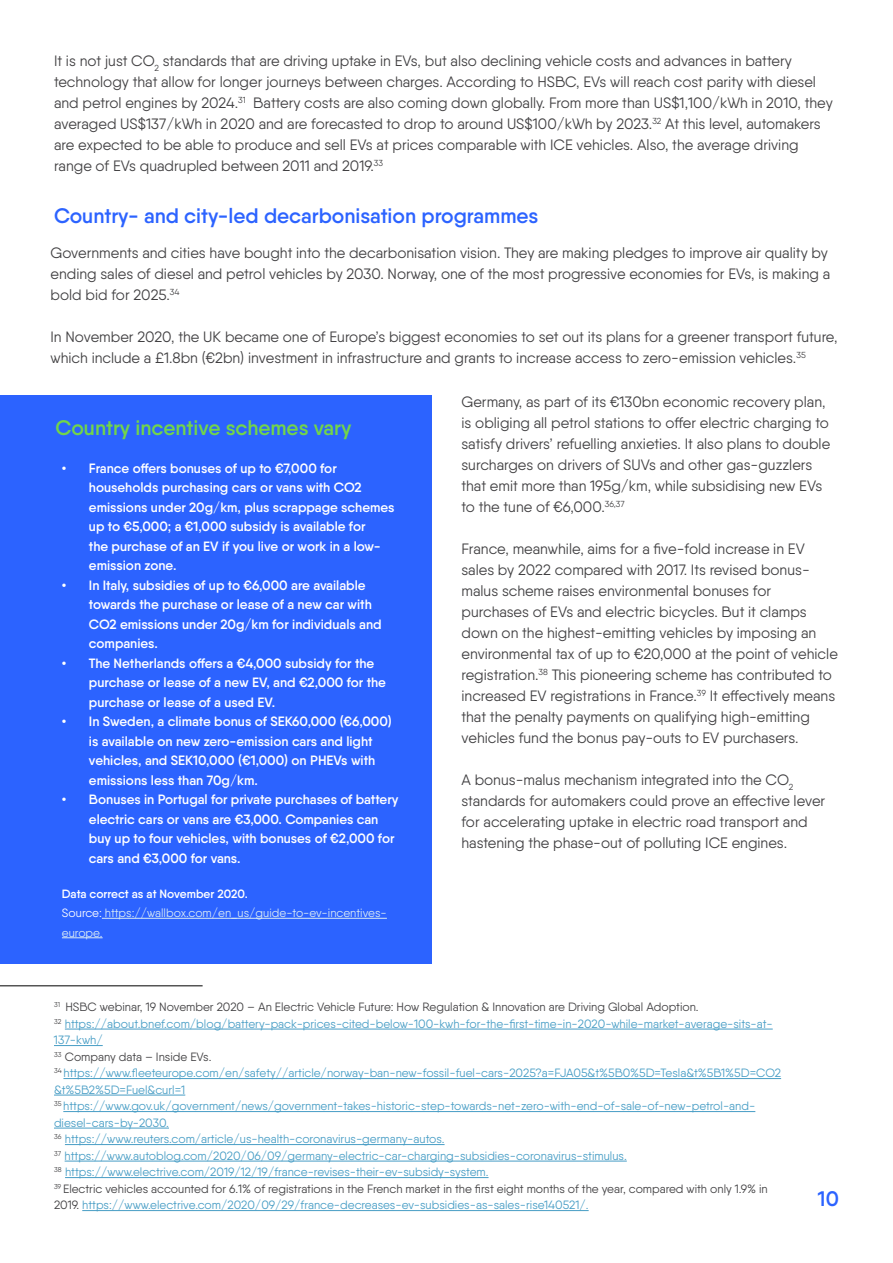
<style>
.page{position:relative;width:893px;height:1263px;background:#fff}
.page>*{position:absolute;margin:0;border:0;box-sizing:border-box;transform-origin:0 0}
.t1{font:600 21px "Qanelas";color:#2c63ff}
.t2{font:600 21px "Qanelas";color:#72d54a}
.t3{font:15px/21px "Qanelas";color:#414042}
.t4{font:600 13.5px/19.5px "Qanelas";color:#fff}
.t5{font:12px/16.5px "Qanelas";color:#479dc5}
.t6{font:12px/19.5px "Qanelas";color:#daebf4}
.s1{font-weight:600;color:#fff}
.s2{color:#fff}
.s3{color:#414042}
</style>
<div class="page">
<hr style="left:0;top:985px;width:203px;height:1px;background:#000">
<hr style="left:65px;top:1029px;width:708px;height:1px;background:#479dc5">
<hr style="left:54px;top:1045px;width:49px;height:1px;background:#479dc5">
<hr style="left:63px;top:1078px;width:718px;height:1px;background:#479dc5">
<hr style="left:54px;top:1095px;width:131px;height:1px;background:#479dc5">
<hr style="left:63px;top:1111px;width:692px;height:1px;background:#479dc5">
<hr style="left:54px;top:1128px;width:115px;height:1px;background:#479dc5">
<hr style="left:65px;top:1144px;width:380px;height:1px;background:#479dc5">
<hr style="left:65px;top:1161px;width:562px;height:1px;background:#479dc5">
<hr style="left:65px;top:1177px;width:424px;height:1px;background:#479dc5">
<hr style="left:82px;top:1210px;width:507px;height:1px;background:#479dc5">
<div style="left:0;top:395px;width:431px;height:568px;background:#2c63ff"></div>
<hr style="left:102px;top:918px;width:285px;height:1px;background:#daebf4">
<hr style="left:62px;top:937px;width:41px;height:1px;background:#daebf4">
<p class="t3" style="left:54px;top:50px;width:780px">It is not just CO<sub>2</sub> standards that are driving uptake in EVs, but also declining vehicle costs and advances in battery technology that allow for longer journeys between charges. According to HSBC, EVs will reach cost parity with diesel and petrol engines by 2024.<sup>31</sup> Battery costs are also coming down globally. From more than US$1,100/kWh in 2010, they averaged US$137/kWh in 2020 and are forecasted to drop to around US$100/kWh by 2023.<sup>32</sup> At this level, automakers are expected to be able to produce and sell EVs at prices comparable with ICE vehicles. Also, the average driving range of EVs quadrupled between 2011 and 2019.<sup>33</sup></p>
<h1 class="t1" style="left:54px;top:202px;width:486px">Country- and city-led decarbonisation programmes</h1>
<p class="t3" style="left:51px;top:242px;width:781px">Governments and cities have bought into the decarbonisation vision. They are making pledges to improve air quality by ending sales of diesel and petrol vehicles by 2030. Norway, one of the most progressive economies for EVs, is making a bold bid for 2025.<sup>34</sup></p>
<p class="t3" style="left:51px;top:326px;width:789px">In November 2020, the UK became one of Europe’s biggest economies to set out its plans for a greener transport future, which include a £1.8bn (€2bn) investment in infrastructure and grants to increase access to zero-emission vehicles.<sup>35</sup></p>
<h1 class="t2" style="left:56px;top:415px;width:297px">Country incentive schemes vary</h1>
<p class="t4" style="left:89px;top:458px;width:307px;text-indent:-27px">• France offers bonuses of up to €7,000 for households purchasing cars or vans with CO2 emissions under 20g/km, plus scrappage schemes up to €5,000; a €1,000 subsidy is available for<br>the purchase of an EV if you live or work in a low&shy;emission zone.</p>
<p class="t4" style="left:89px;top:575px;width:294px;text-indent:-27px">• In Italy, subsidies of up to €6,000 are available towards the purchase or lease of a new car with CO2 emissions under 20g/km for individuals and companies.</p>
<p class="t4" style="left:89px;top:653px;width:299px;text-indent:-27px">• The Netherlands offers a €4,000 subsidy for the purchase or lease of a new EV, and €2,000 for the purchase or lease of a used EV.</p>
<p class="t4" style="left:89px;top:712px;width:304px;text-indent:-27px">• In Sweden, a climate bonus of SEK60,000 (€6,000) is available on new zero-emission cars and light vehicles, and SEK10,000 (€1,000) on PHEVs with emissions less than 70g/km.</p>
<p class="t4" style="left:89px;top:789px;width:311px;text-indent:-27px">• Bonuses in Portugal for private purchases of battery electric cars or vans are €3,000. Companies can buy up to four vehicles, with bonuses of €2,000 for cars and €3,000 for vans.</p>
<p class="t6" style="left:62px;top:883px;width:326px"><span class="s1">Data correct as at November 2020.<br></span><span class="s2">Source:</span> https://wallbox.com/en_us/guide-to-ev-incentives&shy;europe.</p>
<p class="t3" style="left:461px;top:391px;width:370px">Germany, as part of its €130bn economic recovery plan, is obliging all petrol stations to offer electric charging to satisfy drivers’ refuelling anxieties. It also plans to double surcharges on drivers of SUVs and other gas-guzzlers that emit more than 195g/km, while subsidising new EVs to the tune of €6,000.<sup>36,37</sup></p>
<p class="t3" style="left:461px;top:538px;width:378px">France, meanwhile, aims for a five-fold increase in EV sales by 2022 compared with 2017. Its revised bonus&shy;malus scheme raises environmental bonuses for purchases of EVs and electric bicycles. But it clamps down on the highest-emitting vehicles by imposing an environmental tax of up to €20,000 at the point of vehicle registration.<sup>38</sup> This pioneering scheme has contributed to increased EV registrations in France.<sup>39</sup> It effectively means that the penalty payments on qualifying high-emitting vehicles fund the bonus pay-outs to EV purchasers.</p>
<p class="t3" style="left:461px;top:769px;width:365px">A bonus-malus mechanism integrated into the CO<sub>2 </sub>standards for automakers could prove an effective lever for accelerating uptake in electric road transport and hastening the phase-out of polluting ICE engines.</p>
<p class="t5" style="left:54px;top:999px;width:729px"><sup>31</sup> <span class="s3">HSBC webinar, 19 November 2020 – An Electric Vehicle Future: How Regulation &amp; Innovation are Driving Global Adoption.<br></span><sup>32</sup> https://about.bnef.com/blog/battery-pack-prices-cited-below-100-kwh-for-the-first-time-in-2020-while-market-average-sits-at-137-kwh/<br><sup>33</sup> <span class="s3">Company data – Inside EVs.<br></span><sup>34</sup> https://www.fleeteurope.com/en/safety//article/norway-ban-new-fossil-fuel-cars-2025?a=FJA05&amp;t%5B0%5D=Tesla&amp;t%5B1%5D=CO2 &amp;t%5B2%5D=Fuel&amp;curl=1<br><sup>35</sup> https://www.gov.uk/government/news/government-takes-historic-step-towards-net-zero-with-end-of-sale-of-new-petrol-and&shy;diesel-cars-by-2030.<br><sup>36</sup> https://www.reuters.com/article/us-health-coronavirus-germany-autos.<br><sup>37</sup> https://www.autoblog.com/2020/06/09/germany-electric-car-charging-subsidies-coronavirus-stimulus.<br><sup>38</sup> https://www.electrive.com/2019/12/19/france-revises-their-ev-subsidy-system.<br><sup>39</sup> <span class="s3">Electric vehicles accounted for 6.1% of registrations in the French market in the first eight months of the year, compared with only 1.9% in 2019.</span> https://www.electrive.com/2020/09/29/france-decreases-ev-subsidies-as-sales-rise140521/.</p>
<h1 class="t1" style="left:818px;top:1185px;width:22px">10</h1>
</div>
